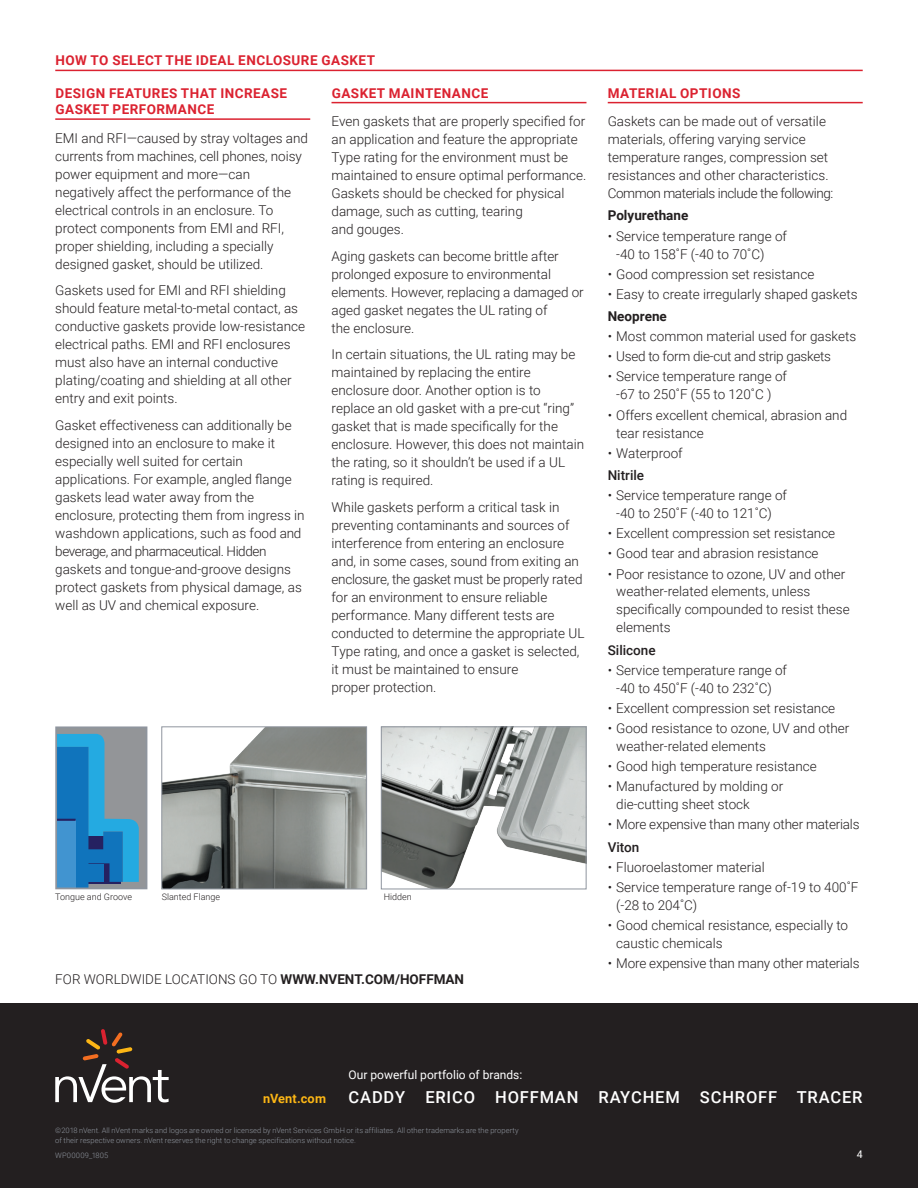
<style>
.page{position:relative;width:918px;height:1188px;background:#fff}
.page>*{position:absolute;margin:0;border:0;box-sizing:border-box;transform-origin:0 0}
.t1{font:500 16.5px "Roboto";letter-spacing:.05em;color:#fff}
.t2{font:300 13.5px/18px "Roboto";color:#231f20}
.t3{font:700 13.5px/16.5px "Roboto";letter-spacing:.035em;color:#db2230}
.t4{font:300 13.5px "Roboto";letter-spacing:-.02em;color:#231f20}
.t5{font:700 13.5px "Roboto";color:#231f20}
.t6{font:500 13.5px "Roboto";color:#231f20}
.t7{font:700 12.75px "Roboto";letter-spacing:.015em;color:#fcb615}
.t8{font:12px "Roboto";color:#fff}
.t9{font:10.5px "Roboto";color:#fff}
.t10{font:300 9px "Roboto";color:#231f20}
.t11{font:300 7.5px/10.5px "Roboto";letter-spacing:.01em;color:#8f959e}
.s1{font-weight:700}
</style>
<div class="page">
<hr style="left:55px;top:118px;width:255px;height:2px;background:#db2230">
<hr style="left:332px;top:102px;width:254px;height:1px;background:#db2230">
<hr style="left:608px;top:102px;width:255px;height:1px;background:#db2230">
<hr style="left:55px;top:70px;width:808px;height:1px;background:#db2230">
<img style="left:163px;top:728px;width:202px;height:159px">
<div style="left:161px;top:726px;width:206px;height:163px;border:1px solid #8f959e"></div>
<img style="left:383px;top:728px;width:201px;height:159px">
<div style="left:381px;top:726px;width:205px;height:163px;border:1px solid #8f959e"></div>
<div style="left:56px;top:727px;width:91px;height:161px;background:#939598"></div>
<svg style="left:58px;top:734px;width:81px;height:152px"></svg>
<div style="left:56px;top:820px;width:19px;height:68px;background:#4194d0"></div>
<div style="left:88px;top:865px;width:16px;height:17px;background:#1074bc"></div>
<hr style="left:56px;top:819px;width:20px;height:2px;background:#252161">
<div style="left:55px;top:726px;width:92px;height:163px;border:2px solid #8f959e"></div>
<div style="left:0;top:1004px;width:918px;height:184px;background:#231f20"></div>
<svg style="left:55px;top:1029px;width:114px;height:74px"></svg>
<p class="t3" style="left:56px;top:52px;width:321px">HOW TO SELECT THE IDEAL ENCLOSURE GASKET</p>
<p class="t3" style="left:56px;top:84px;width:233px">DESIGN FEATURES THAT INCREASE<br>GASKET PERFORMANCE</p>
<p class="t2" style="left:55px;top:128px;width:254px">EMI and RFI—caused by stray voltages and currents from machines, cell phones, noisy power equipment and more—can negatively affect the performance of the electrical controls in an enclosure. To protect components from EMI and RFI, proper shielding, including a specially designed gasket, should be utilized.</p>
<p class="t2" style="left:55px;top:281px;width:251px">Gaskets used for EMI and RFI shielding should feature metal-to-metal contact, as conductive gaskets provide low-resistance electrical paths. EMI and RFI enclosures must also have an internal conductive plating/coating and shielding at all other entry and exit points.</p>
<p class="t2" style="left:55px;top:415px;width:251px">Gasket effectiveness can additionally be designed into an enclosure to make it especially well suited for certain applications. For example, angled flange gaskets lead water away from the enclosure, protecting them from ingress in washdown applications, such as food and beverage, and pharmaceutical. Hidden gaskets and tongue-and-groove designs protect gaskets from physical damage, as well as UV and chemical exposure.</p>
<p class="t3" style="left:332px;top:84px;width:158px">GASKET MAINTENANCE</p>
<p class="t2" style="left:332px;top:112px;width:256px">Even gaskets that are properly specified for an application and feature the appropriate Type rating for the environment must be maintained to ensure optimal performance.<br>Gaskets should be checked for physical damage, such as cutting, tearing<br>and gouges.</p>
<p class="t2" style="left:332px;top:246px;width:254px">Aging gaskets can become brittle after prolonged exposure to environmental elements. However, replacing a damaged or aged gasket negates the UL rating of<br>the enclosure.</p>
<p class="t2" style="left:332px;top:345px;width:254px">In certain situations, the UL rating may be maintained by replacing the entire enclosure door. Another option is to replace an old gasket with a pre-cut “ring” gasket that is made specifically for the enclosure. However, this does not maintain the rating, so it shouldn’t be used if a UL rating is required.</p>
<p class="t2" style="left:332px;top:497px;width:254px">While gaskets perform a critical task in preventing contaminants and sources of interference from entering an enclosure and, in some cases, sound from exiting an enclosure, the gasket must be properly rated for an environment to ensure reliable performance. Many different tests are conducted to determine the appropriate UL Type rating, and once a gasket is selected, it must be maintained to ensure<br>proper protection.</p>
<p class="t10" style="left:55px;top:891px;width:78px">Tongue and Groove</p>
<p class="t10" style="left:162px;top:891px;width:60px">Slanted Flange</p>
<p class="t10" style="left:384px;top:891px;width:29px">Hidden</p>
<p class="t2" style="left:55px;top:970px;width:410px">FOR WORLDWIDE LOCATIONS GO TO <span class="s1">WWW.NVENT.COM/HOFFMAN</span></p>
<p class="t3" style="left:608px;top:84px;width:134px">MATERIAL OPTIONS</p>
<p class="t2" style="left:608px;top:112px;width:227px">Gaskets can be made out of versatile materials, offering varying service temperature ranges, compression set resistances and other characteristics.<br>Common materials include the following:</p>
<p class="t5" style="left:608px;top:206px;width:82px">Polyurethane</p>
<p class="t2" style="left:616px;top:226px;width:172px;text-indent:-9px">• Service temperature range of -40 to 158˚F (-40 to 70˚C)</p>
<p class="t2" style="left:608px;top:264px;width:208px">• Good compression set resistance</p>
<p class="t2" style="left:608px;top:285px;width:251px">• Easy to create irregularly shaped gaskets</p>
<p class="t5" style="left:608px;top:307px;width:61px">Neoprene</p>
<p class="t2" style="left:608px;top:327px;width:250px">• Most common material used for gaskets</p>
<p class="t4" style="left:608px;top:347px;width:225px">• Used to form die-cut and strip gaskets</p>
<p class="t2" style="left:608px;top:367px;width:181px;text-align:center">• Service temperature range of -67 to 250˚F (55 to 120˚C )</p>
<p class="t2" style="left:616px;top:405px;width:232px;text-indent:-9px">• Offers excellent chemical, abrasion and tear resistance</p>
<p class="t2" style="left:608px;top:443px;width:76px">• Waterproof</p>
<p class="t6" style="left:608px;top:466px;width:38px">Nitrile</p>
<p class="t2" style="left:608px;top:486px;width:181px;text-align:center">• Service temperature range of -40 to 250˚F (-40 to 121˚C)</p>
<p class="t2" style="left:608px;top:524px;width:229px">• Excellent compression set resistance</p>
<p class="t2" style="left:608px;top:544px;width:212px">• Good tear and abrasion resistance</p>
<p class="t2" style="left:616px;top:564px;width:235px;text-indent:-9px">• Poor resistance to ozone, UV and other weather-related elements, unless specifically compounded to resist these elements</p>
<p class="t6" style="left:608px;top:640px;width:49px">Silicone</p>
<p class="t2" style="left:608px;top:661px;width:181px;text-align:center">• Service temperature range of -40 to 450˚F (-40 to 232˚C)</p>
<p class="t2" style="left:608px;top:699px;width:229px">• Excellent compression set resistance</p>
<p class="t2" style="left:616px;top:719px;width:235px;text-indent:-9px">• Good resistance to ozone, UV and other weather-related elements</p>
<p class="t2" style="left:608px;top:757px;width:211px">• Good high temperature resistance</p>
<p class="t2" style="left:616px;top:777px;width:168px;text-indent:-9px">• Manufactured by molding or die-cutting sheet stock</p>
<p class="t2" style="left:608px;top:815px;width:253px">• More expensive than many other materials</p>
<p class="t6" style="left:608px;top:837px;width:33px">Viton</p>
<p class="t2" style="left:608px;top:858px;width:158px">• Fluoroelastomer material</p>
<p class="t2" style="left:616px;top:878px;width:244px;text-indent:-9px">• Service temperature range of-19 to 400˚F (-28 to 204˚C)</p>
<p class="t2" style="left:616px;top:916px;width:233px;text-indent:-9px">• Good chemical resistance, especially to caustic chemicals</p>
<p class="t2" style="left:608px;top:954px;width:253px">• More expensive than many other materials</p>
<p class="t8" style="left:349px;top:1066px;width:175px">Our powerful portfolio of brands:</p>
<p class="t7" style="left:263px;top:1089px;width:64px">nVent.com</p>
<p class="t1" style="left:349px;top:1085px;width:515px">CADDY ERICO HOFFMAN RAYCHEM SCHROFF TRACER</p>
<p class="t11" style="left:55px;top:1125px;width:465px">©2018 nVent. All nVent marks and logos are owned or licensed by nVent Services GmbH or its affiliates. All other trademarks are the property of their respective owners. nVent reserves the right to change specifications without notice.</p>
<p class="t11" style="left:55px;top:1150px;width:55px">WP00009_1805</p>
<p class="t9" style="left:857px;top:1147px;width:7px">4</p>
</div>
